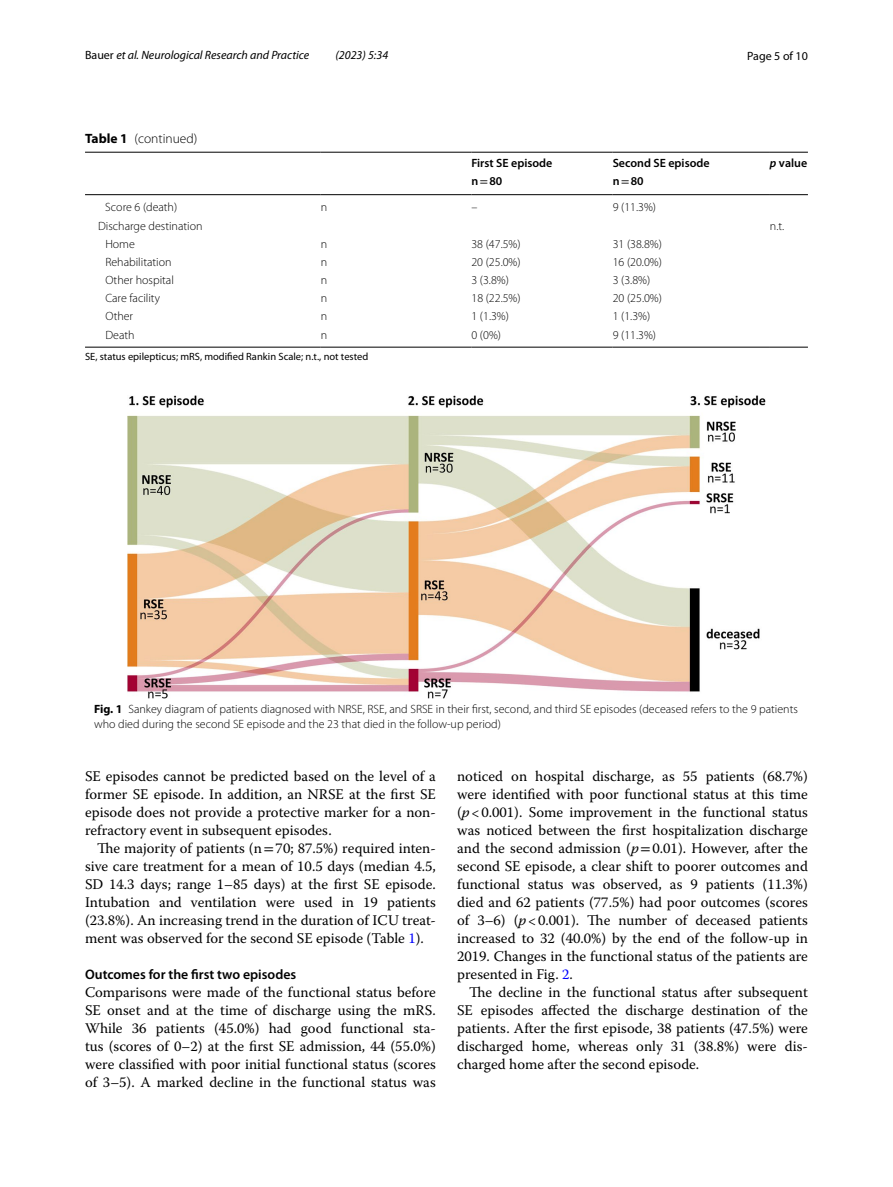
<style>
.page{position:relative;width:893px;height:1187px;background:#fff}
.page>*{position:absolute;margin:0;border:0;box-sizing:border-box;transform-origin:0 0}
.t1{font:14.7px/18px "Warnock Pro";color:#000;text-align:justify}
.t2{font:600 13.8px "Myriad Pro";color:#000}
.t3{font:300 13.5px "Myriad Pro";color:#000}
.t4{font:300 12px/15px "Myriad Pro";color:#000}
.t5{font:italic 12px "Myriad Pro";color:#000}
.t6{font:600 12px "Myriad Pro";color:#000}
.t7{font:12px "Myriad Pro";color:#000}
.t8{font:10.5px "Myriad Pro";color:#000}
.s1{font-style:normal}
.s2{font-weight:700}
.s3{font-style:italic}
.s4{font-family:"STIX";font-weight:400}
.s5{font-family:"STIX"}
.s6{color:#00f}
</style>
<div class="page">
<hr style="left:85px;top:152px;width:236px;height:1px;background:#000">
<hr style="left:85px;top:194px;width:236px;height:1px;background:#000">
<hr style="left:321px;top:152px;width:150px;height:1px;background:#000">
<hr style="left:321px;top:194px;width:150px;height:1px;background:#000">
<hr style="left:471px;top:152px;width:142px;height:1px;background:#000">
<hr style="left:613px;top:152px;width:157px;height:1px;background:#000">
<hr style="left:770px;top:152px;width:38px;height:1px;background:#000">
<hr style="left:770px;top:194px;width:38px;height:1px;background:#000">
<hr style="left:471px;top:194px;width:142px;height:1px;background:#000">
<hr style="left:613px;top:194px;width:157px;height:1px;background:#000">
<hr style="left:85px;top:347px;width:236px;height:1px;background:#000">
<hr style="left:321px;top:347px;width:150px;height:1px;background:#000">
<hr style="left:471px;top:347px;width:142px;height:1px;background:#000">
<hr style="left:613px;top:347px;width:157px;height:1px;background:#000">
<hr style="left:770px;top:347px;width:38px;height:1px;background:#000">
<img style="left:127px;top:396px;width:638px;height:302px">
<p class="t5" style="left:85px;top:48px;width:226px"><span class="s1">Bauer</span> et al. Neurological Research and Practice</p>
<p class="t5" style="left:335px;top:48px;width:54px">(2023) 5:34</p>
<p class="t7" style="left:747px;top:48px;width:62px">Page 5 of 10</p>
<p class="t3" style="left:85px;top:131px;width:114px"><span class="s2">Table 1</span> (continued)</p>
<p class="t6" style="left:471px;top:155px;width:82px">First SE episode</p>
<p class="t6" style="left:613px;top:155px;width:98px">Second SE episode</p>
<p class="t6" style="left:770px;top:155px;width:39px"><span class="s3">p</span> value</p>
<p class="t6" style="left:471px;top:173px;width:32px">n<span class="s4">=</span>80</p>
<p class="t6" style="left:613px;top:173px;width:32px">n<span class="s4">=</span>80</p>
<p class="t4" style="left:105px;top:200px;width:73px">Score 6 (death)</p>
<p class="t4" style="left:321px;top:200px;width:8px">n</p>
<p class="t4" style="left:471px;top:200px;width:7px">–</p>
<p class="t4" style="left:613px;top:200px;width:45px">9 (11.3%)</p>
<p class="t4" style="left:98px;top:218px;width:106px">Discharge destination</p>
<p class="t4" style="left:770px;top:218px;width:16px">n.t.</p>
<p class="t4" style="left:105px;top:236px;width:31px">Home</p>
<p class="t4" style="left:321px;top:236px;width:8px">n</p>
<p class="t4" style="left:471px;top:236px;width:51px">38 (47.5%)</p>
<p class="t4" style="left:613px;top:236px;width:51px">31 (38.8%)</p>
<p class="t4" style="left:105px;top:254px;width:68px">Rehabilitation</p>
<p class="t4" style="left:321px;top:254px;width:8px">n</p>
<p class="t4" style="left:471px;top:254px;width:51px">20 (25.0%)</p>
<p class="t4" style="left:613px;top:254px;width:51px">16 (20.0%)</p>
<p class="t4" style="left:105px;top:273px;width:70px">Other hospital</p>
<p class="t4" style="left:321px;top:273px;width:8px">n</p>
<p class="t4" style="left:471px;top:273px;width:39px">3 (3.8%)</p>
<p class="t4" style="left:613px;top:273px;width:39px">3 (3.8%)</p>
<p class="t4" style="left:105px;top:291px;width:56px">Care facility</p>
<p class="t4" style="left:321px;top:291px;width:8px">n</p>
<p class="t4" style="left:471px;top:291px;width:51px">18 (22.5%)</p>
<p class="t4" style="left:613px;top:291px;width:51px">20 (25.0%)</p>
<p class="t4" style="left:105px;top:309px;width:29px">Other</p>
<p class="t4" style="left:321px;top:309px;width:8px">n</p>
<p class="t4" style="left:471px;top:309px;width:39px">1 (1.3%)</p>
<p class="t4" style="left:613px;top:309px;width:39px">1 (1.3%)</p>
<p class="t4" style="left:105px;top:327px;width:31px">Death</p>
<p class="t4" style="left:321px;top:327px;width:8px">n</p>
<p class="t4" style="left:471px;top:327px;width:31px">0 (0%)</p>
<p class="t4" style="left:613px;top:327px;width:45px">9 (11.3%)</p>
<p class="t8" style="left:85px;top:349px;width:285px">SE, status epilepticus; mRS, modified Rankin Scale; n.t., not tested</p>
<p class="t4" style="left:94px;top:702px;width:705px"><span class="s2">Fig. 1</span> Sankey diagram of patients diagnosed with NRSE, RSE, and SRSE in their first, second, and third SE episodes (deceased refers to the 9 patients who died during the second SE episode and the 23 that died in the follow-up period)</p>
<p class="t1" style="left:85px;top:766px;width:352px">SE episodes cannot be predicted based on the level of a former SE episode. In addition, an NRSE at the first SE episode does not provide a protective marker for a non&shy;refractory event in subsequent episodes.</p>
<p class="t1" style="left:85px;top:838px;width:352px;text-indent:12px">The majority of patients (n<span class="s5">=</span>70; 87.5%) required inten&shy;sive care treatment for a mean of 10.5 days (median 4.5, SD 14.3 days; range 1–85 days) at the first SE episode.<br>Intubation and ventilation were used in 19 patients (23.8%). An increasing trend in the duration of ICU treat&shy;ment was observed for the second SE episode (Table <span class="s6">1</span>).</p>
<p class="t2" style="left:85px;top:965px;width:213px">Outcomes for the first two episodes</p>
<p class="t1" style="left:85px;top:982px;width:352px">Comparisons were made of the functional status before SE onset and at the time of discharge using the mRS.<br>While 36 patients (45.0%) had good functional sta&shy;tus (scores of 0–2) at the first SE admission, 44 (55.0%) were classified with poor initial functional status (scores of 3–5). A marked decline in the functional status was</p>
<p class="t1" style="left:457px;top:766px;width:352px">noticed on hospital discharge, as 55 patients (68.7%) were identified with poor functional status at this time (<span class="s3">p</span>&lt;0.001). Some improvement in the functional status was noticed between the first hospitalization discharge and the second admission (<span class="s3">p</span><span class="s5">=</span>0.01). However, after the second SE episode, a clear shift to poorer outcomes and functional status was observed, as 9 patients (11.3%) died and 62 patients (77.5%) had poor outcomes (scores of 3–6) (<span class="s3">p</span>&lt;0.001). The number of deceased patients increased to 32 (40.0%) by the end of the follow-up in 2019. Changes in the functional status of the patients are presented in Fig. <span class="s6">2</span>.</p>
<p class="t1" style="left:457px;top:982px;width:352px;text-indent:12px">The decline in the functional status after subsequent SE episodes affected the discharge destination of the patients. After the first episode, 38 patients (47.5%) were discharged home, whereas only 31 (38.8%) were dis&shy;charged home after the second episode.</p>
</div>
